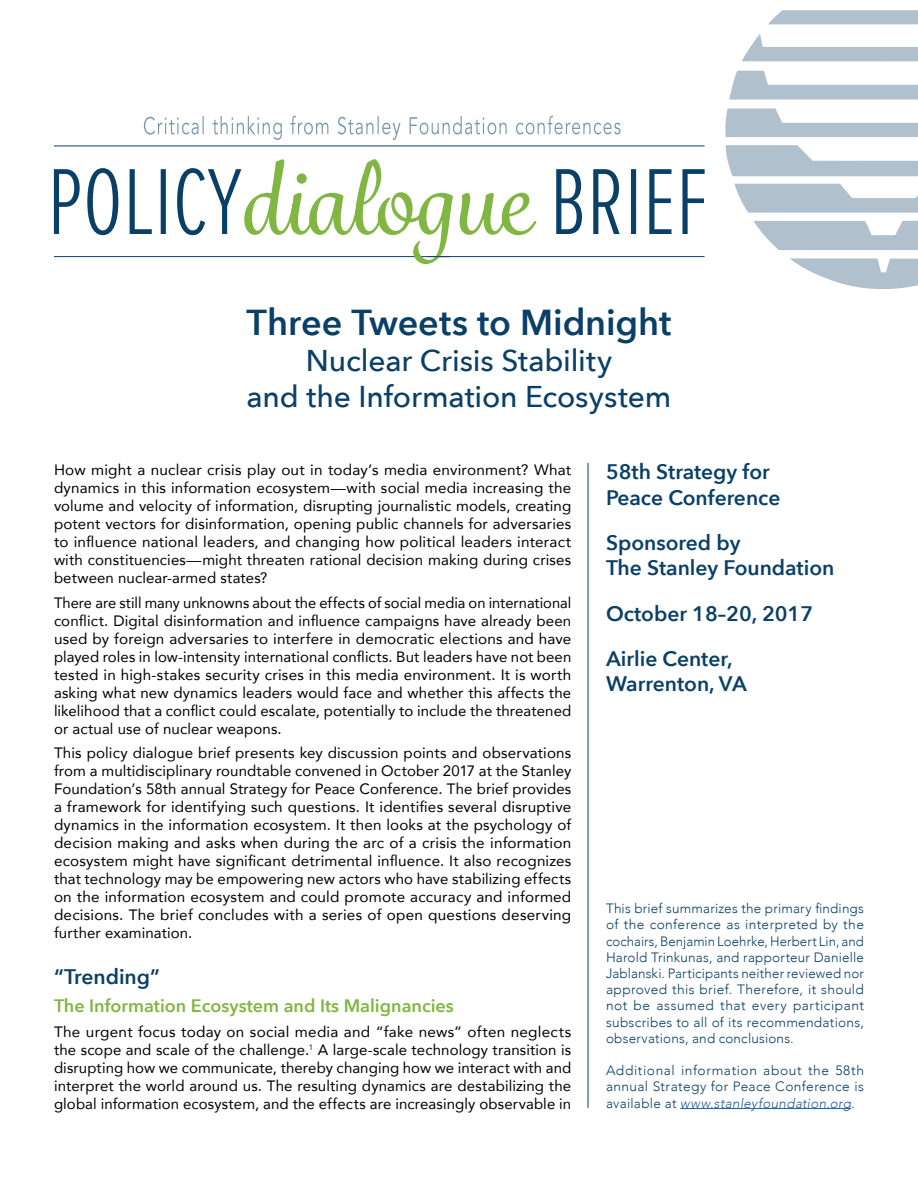
<style>
.page{position:relative;width:918px;height:1188px;background:#fff}
.page>*{position:absolute;margin:0;border:0;box-sizing:border-box;transform-origin:0 0}
.t1{font:600 36px "Avenir Next";color:#0a4068}
.t2{font:500 30px/36px "Avenir Next";letter-spacing:-.005em;color:#0a4068;text-align:center}
.t3{font:600 21px/25.2px "Avenir Next";color:#0a4068}
.t4{font:600 18px "Avenir Next";color:#80b641}
.t5{font:15px/18px "Avenir";letter-spacing:.01em;color:#000;text-align:justify}
.t6{font:300 13.5px/16.2px "Avenir";letter-spacing:.02em;color:#0a4068;text-align:justify}
.s1{font-style:italic;color:#215e9e}
</style>
<div class="page">
<hr style="left:54px;top:256px;width:651px;height:1px;background:#0a4068">
<svg style="left:556px;top:169px;width:149px;height:65px"></svg>
<svg style="left:768px;top:10px;width:150px;height:14px"></svg>
<svg style="left:742px;top:34px;width:176px;height:28px"></svg>
<svg style="left:729px;top:70px;width:189px;height:30px"></svg>
<svg style="left:725px;top:108px;width:193px;height:29px"></svg>
<svg style="left:726px;top:145px;width:192px;height:31px"></svg>
<svg style="left:734px;top:183px;width:184px;height:30px"></svg>
<svg style="left:753px;top:221px;width:165px;height:29px"></svg>
<svg style="left:790px;top:258px;width:128px;height:31px"></svg>
<svg style="left:54px;top:159px;width:483px;height:105px"></svg>
<hr style="left:54px;top:146px;width:651px;height:1px;background:#0a4068">
<svg style="left:144px;top:116px;width:477px;height:24px"></svg>
<hr style="left:588px;top:463px;width:1px;height:645px;background:#0a4068">
<hr style="left:680px;top:1108px;width:171px;height:1px;background:#215e9e">
<h1 class="t1" style="left:247px;top:292px;width:426px">Three Tweets to Midnight</h1>
<h2 class="t2" style="left:247px;top:342px;width:426px">Nuclear Crisis Stability<br>and the Information Ecosystem</h2>
<p class="t5" style="left:54px;top:460px;width:519px">How might a nuclear crisis play out in today’s media environment? What dynamics in this information ecosystem—with social media increasing the volume and velocity of information, disrupting journalistic models, creating potent vectors for disinformation, opening public channels for adversaries to influence national leaders, and changing how political leaders interact with constituencies—might threaten rational decision making during crises between nuclear-armed states?</p>
<p class="t5" style="left:54px;top:593px;width:519px">There are still many unknowns about the effects of social media on international conflict. Digital disinformation and influence campaigns have already been used by foreign adversaries to interfere in democratic elections and have played roles in low-intensity international conflicts. But leaders have not been tested in high-stakes security crises in this media environment. It is worth asking what new dynamics leaders would face and whether this affects the likelihood that a conflict could escalate, potentially to include the threatened or actual use of nuclear weapons.</p>
<p class="t5" style="left:54px;top:744px;width:519px">This policy dialogue brief presents key discussion points and observations from a multidisciplinary roundtable convened in October 2017 at the Stanley Foundation’s 58th annual Strategy for Peace Conference. The brief provides a framework for identifying such questions. It identifies several disruptive dynamics in the information ecosystem. It then looks at the psychology of decision making and asks when during the arc of a crisis the information ecosystem might have significant detrimental influence. It also recognizes that technology may be empowering new actors who have stabilizing effects on the information ecosystem and could promote accuracy and informed decisions. The brief concludes with a series of open questions deserving further examination.</p>
<h3 class="t3" style="left:54px;top:963px;width:107px">“Trending”</h3>
<p class="t4" style="left:54px;top:990px;width:401px">The Information Ecosystem and Its Malignancies</p>
<p class="t5" style="left:54px;top:1022px;width:519px">The urgent focus today on social media and “fake news” often neglects the scope and scale of the challenge.<sup>1</sup> A large-scale technology transition is disrupting how we communicate, thereby changing how we interact with and interpret the world around us. The resulting dynamics are destabilizing the global information ecosystem, and the effects are increasingly observable in</p>
<h3 class="t3" style="left:606px;top:459px;width:176px">58th Strategy for<br>Peace Conference</h3>
<h3 class="t3" style="left:606px;top:530px;width:230px">Sponsored by<br>The Stanley Foundation</h3>
<h3 class="t3" style="left:606px;top:590px;width:209px;line-height:45.5px">October 18–20, 2017<br>Airlie Center,</h3>
<h3 class="t3" style="left:606px;top:671px;width:142px">Warrenton, VA</h3>
<p class="t6" style="left:606px;top:900px;width:260px">This brief summarizes the primary findings of the conference as interpreted by the cochairs, Benjamin Loehrke, Herbert Lin, and Harold Trinkunas, and rapporteur Danielle Jablanski. Participants neither reviewed nor approved this brief. Therefore, it should not be assumed that every participant subscribes to all of its recommendations, observations, and conclusions.</p>
<p class="t6" style="left:606px;top:1062px;width:259px">Additional information about the 58th annual Strategy for Peace Conference is available at <span class="s1">www.stanleyfoundation.org</span>.</p>
</div>
